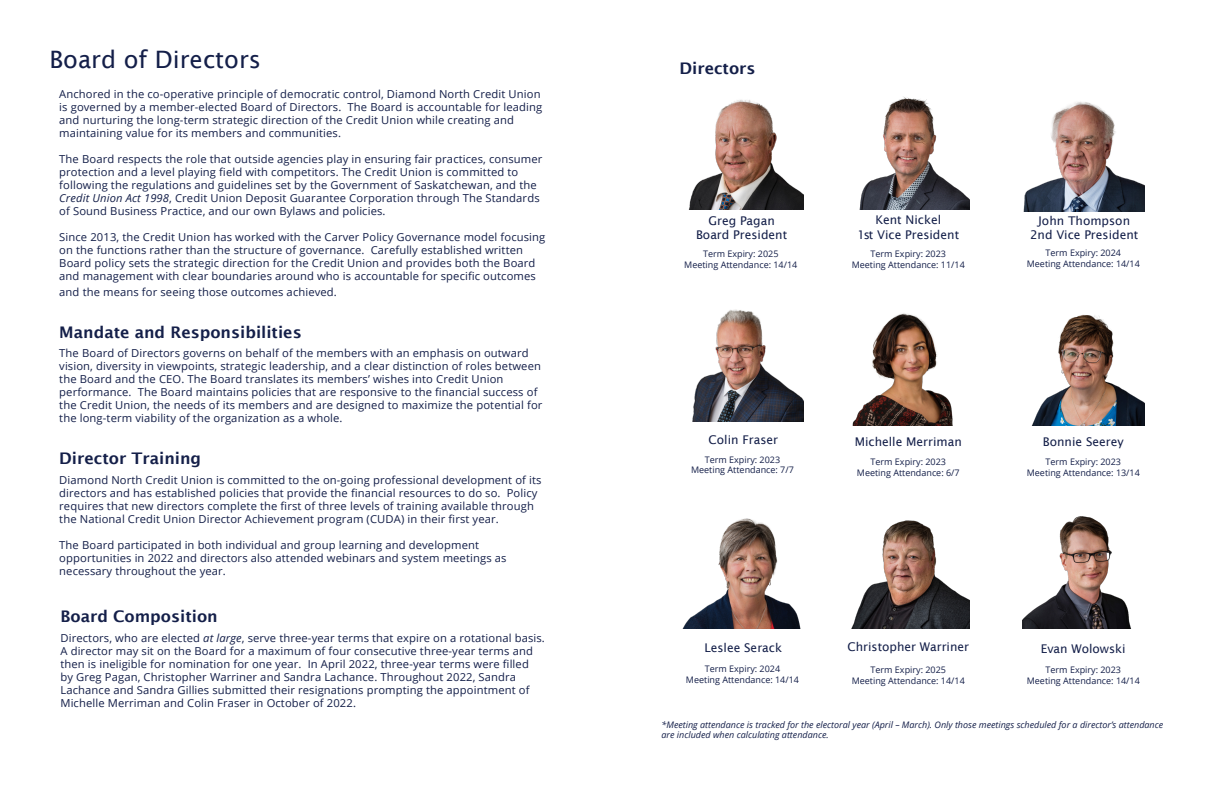
<style>
.page{position:relative;width:1224px;height:792px;background:#fff}
.page>*{position:absolute;margin:0;border:0;box-sizing:border-box;transform-origin:0 0}
.t1{font:24px "Lucida Sans";color:#141f49}
.t2{font:600 16px "Lucida Sans";color:#141f49}
.t3{font:12px/14.4px "Lucida Sans";color:#141f49;text-align:center}
.t4{font:11px/13px "Open Sans";letter-spacing:.01em;color:#141f49}
.t5{font:9px/10.8px "Open Sans";color:#141f49;text-align:center}
.t6{font:italic 9px/10.8px "Open Sans";color:#141f49}
.s1{font-style:italic}
</style>
<div class="page">
<img style="left:688px;top:100px;width:116px;height:110px">
<img style="left:859px;top:96px;width:111px;height:114px">
<img style="left:1023px;top:102px;width:122px;height:110px">
<img style="left:692px;top:309px;width:112px;height:113px">
<img style="left:683px;top:518px;width:118px;height:110px">
<img style="left:1022px;top:516px;width:109px;height:112px">
<img style="left:851px;top:520px;width:119px;height:108px">
<img style="left:1032px;top:314px;width:113px;height:111px">
<img style="left:852px;top:313px;width:101px;height:112px">
<p class="t1" style="left:50px;top:46px;width:213px">Board of Directors</p>
<p class="t4" style="left:59px;top:88px;width:485px">Anchored in the co-operative principle of democratic control, Diamond North Credit Union is governed by a member-elected Board of Directors. The Board is accountable for leading and nurturing the long-term strategic direction of the Credit Union while creating and maintaining value for its members and communities.</p>
<p class="t4" style="left:59px;top:153px;width:485px">The Board respects the role that outside agencies play in ensuring fair practices, consumer protection and a level playing field with competitors. The Credit Union is committed to following the regulations and guidelines set by the Government of Saskatchewan, and the <span class="s1">Credit Union Act 1998</span>, Credit Union Deposit Guarantee Corporation through The Standards of Sound Business Practice, and our own Bylaws and policies.</p>
<p class="t4" style="left:59px;top:231px;width:488px">Since 2013, the Credit Union has worked with the Carver Policy Governance model focusing on the functions rather than the structure of governance. Carefully established written Board policy sets the strategic direction for the Credit Union and provides both the Board and management with clear boundaries around who is accountable for specific outcomes</p>
<p class="t4" style="left:59px;top:286px;width:279px">and the means for seeing those outcomes achieved.</p>
<p class="t2" style="left:59px;top:323px;width:244px">Mandate and Responsibilities</p>
<p class="t4" style="left:59px;top:346px;width:485px">The Board of Directors governs on behalf of the members with an emphasis on outward vision, diversity in viewpoints, strategic leadership, and a clear distinction of roles between the Board and the CEO. The Board translates its members’ wishes into Credit Union performance. The Board maintains policies that are responsive to the financial success of the Credit Union, the needs of its members and are designed to maximize the potential for the long-term viability of the organization as a whole.</p>
<p class="t2" style="left:59px;top:449px;width:143px">Director Training</p>
<p class="t4" style="left:59px;top:473px;width:484px">Diamond North Credit Union is committed to the on-going professional development of its directors and has established policies that provide the financial resources to do so. Policy requires that new directors complete the first of three levels of training available through the National Credit Union Director Achievement program (CUDA) in their first year.</p>
<p class="t4" style="left:59px;top:538px;width:449px">The Board participated in both individual and group learning and development opportunities in 2022 and directors also attended webinars and system meetings as necessary throughout the year.</p>
<p class="t2" style="left:60px;top:607px;width:159px">Board Composition</p>
<p class="t4" style="left:60px;top:631px;width:486px">Directors, who are elected <span class="s1">at large</span>, serve three-year terms that expire on a rotational basis.<br>A director may sit on the Board for a maximum of four consecutive three-year terms and then is ineligible for nomination for one year. In April 2022, three-year terms were filled<br>by Greg Pagan, Christopher Warriner and Sandra Lachance. Throughout 2022, Sandra Lachance and Sandra Gillies submitted their resignations prompting the appointment of Michelle Merriman and Colin Fraser in October of 2022.</p>
<p class="t2" style="left:680px;top:59px;width:78px">Directors</p>
<p class="t3" style="left:696px;top:214px;width:93px">Greg Pagan<br>Board President</p>
<p class="t5" style="left:684px;top:248px;width:115px">Term Expiry: 2025<br>Meeting Attendance: 14/14</p>
<p class="t3" style="left:857px;top:213px;width:103px">Kent Nickel<br>1st Vice President</p>
<p class="t3" style="left:1030px;top:214px;width:110px">John Thompson<br>2nd Vice President</p>
<p class="t5" style="left:852px;top:248px;width:115px">Term Expiry: 2023<br>Meeting Attendance: 11/14</p>
<p class="t5" style="left:1027px;top:247px;width:115px">Term Expiry: 2024<br>Meeting Attendance: 14/14</p>
<p class="t3" style="left:709px;top:432px;width:71px">Colin Fraser</p>
<p class="t3" style="left:855px;top:434px;width:109px">Michelle Merriman</p>
<p class="t3" style="left:1043px;top:434px;width:82px">Bonnie Seerey</p>
<p class="t5" style="left:691px;top:454px;width:104px">Term Expiry: 2023<br>Meeting Attendance: 7/7</p>
<p class="t5" style="left:857px;top:456px;width:104px">Term Expiry: 2023<br>Meeting Attendance: 6/7</p>
<p class="t5" style="left:1027px;top:456px;width:115px">Term Expiry: 2023<br>Meeting Attendance: 13/14</p>
<p class="t3" style="left:847px;top:640px;width:123px">Christopher Warriner</p>
<p class="t3" style="left:704px;top:641px;width:79px">Leslee Serack</p>
<p class="t3" style="left:1041px;top:642px;width:86px">Evan Wolowski</p>
<p class="t5" style="left:686px;top:664px;width:115px">Term Expiry: 2024<br>Meeting Attendance: 14/14</p>
<p class="t5" style="left:1027px;top:664px;width:115px">Term Expiry: 2023<br>Meeting Attendance: 14/14</p>
<p class="t5" style="left:852px;top:664px;width:115px">Term Expiry: 2025<br>Meeting Attendance: 14/14</p>
<p class="t6" style="left:662px;top:719px;width:503px">*Meeting attendance is tracked for the electoral year (April – March). Only those meetings scheduled for a director’s attendance are included when calculating attendance.</p>
</div>
